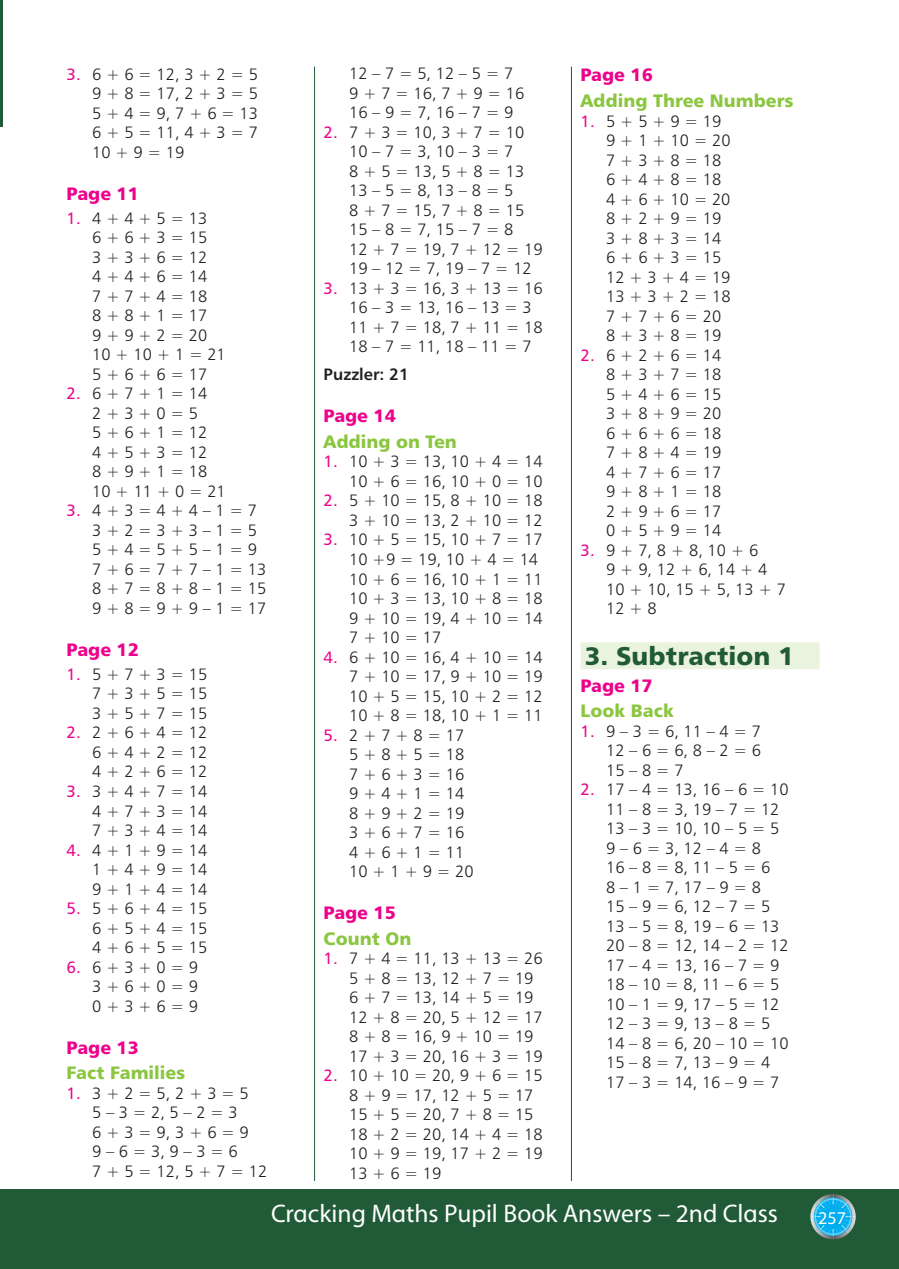
<style>
.page{position:relative;width:899px;height:1269px;background:#fff}
.page>*{position:absolute;margin:0;border:0;box-sizing:border-box;transform-origin:0 0}
.t1{font:25.5px "GHI Myriad";color:#fff}
.Questions_heading{font:25.5px "Humanist 777 BT Black B";color:#205a36}
.t2{font:18px "Humanist 777 BT Black B";color:#8bc640}
.Page_no{font:18px "Humanist 777 BT Black B";color:#ed028c}
.Folio{font:18px "GHI Myriad";color:#fff}
.t3{font:16.5px/19.5px "Humanist 777 BT Light B";color:#231f20}
.t4{font:16.5px "Humanist 777 BT Bold B";color:#231f20}
.s1{font-family:"Humanist 777 BT Roman B";color:#ed028c}
</style>
<div class="page">
<div style="left:3px;top:1189px;width:896px;height:80px;background:#205a36"></div>
<svg style="left:810px;top:1194px;width:45px;height:45px"></svg>
<hr style="left:0;top:1189px;width:3px;height:80px;background:#205a36">
<hr style="left:0;top:0;width:3px;height:127px;background:#205a36">
<hr style="left:571px;top:67px;width:1px;height:1114px;background:#205a36">
<hr style="left:314px;top:67px;width:1px;height:1114px;background:#205a36">
<div style="left:580px;top:642px;width:239px;height:27px;background:#eaf3de"></div>
<p class="t3" style="left:67px;top:64px;width:193px"><span class="s1">3.</span> 6 + 6 = 12, 3 + 2 = 5</p>
<p class="t3" style="left:92px;top:84px;width:167px">9 + 8 = 17, 2 + 3 = 5</p>
<p class="t3" style="left:92px;top:103px;width:167px">5 + 4 = 9, 7 + 6 = 13</p>
<p class="t3" style="left:92px;top:123px;width:167px">6 + 5 = 11, 4 + 3 = 7</p>
<p class="t3" style="left:92px;top:142px;width:94px">10 + 9 = 19</p>
<p class="Page_no" style="left:67px;top:182px;width:74px">Page 11</p>
<p class="t3" style="left:92px;top:208px;width:117px;text-align:justify;text-indent:-26px"><span class="s1">1.</span> 4 + 4 + 5 = 13<br>6 + 6 + 3 = 15<br>3 + 3 + 6 = 12</p>
<p class="t3" style="left:92px;top:266px;width:117px">4 + 4 + 6 = 14</p>
<p class="t3" style="left:92px;top:286px;width:117px">7 + 7 + 4 = 18</p>
<p class="t3" style="left:92px;top:305px;width:117px">8 + 8 + 1 = 17</p>
<p class="t3" style="left:92px;top:325px;width:117px">9 + 9 + 2 = 20</p>
<p class="t3" style="left:92px;top:344px;width:135px">10 + 10 + 1 = 21</p>
<p class="t3" style="left:92px;top:364px;width:117px">5 + 6 + 6 = 17</p>
<p class="t3" style="left:92px;top:383px;width:117px;text-indent:-26px"><span class="s1">2.</span> 6 + 7 + 1 = 14<br>2 + 3 + 0 = 5<br>5 + 6 + 1 = 12</p>
<p class="t3" style="left:92px;top:442px;width:135px">4 + 5 + 3 = 12<br>8 + 9 + 1 = 18<br>10 + 11 + 0 = 21</p>
<p class="t3" style="left:67px;top:500px;width:192px;text-align:right"><span class="s1">3.</span> 4 + 3 = 4 + 4 – 1 = 7<br>3 + 2 = 3 + 3 – 1 = 5</p>
<p class="t3" style="left:92px;top:539px;width:176px">5 + 4 = 5 + 5 – 1 = 9<br>7 + 6 = 7 + 7 – 1 = 13</p>
<p class="t3" style="left:92px;top:578px;width:176px">8 + 7 = 8 + 8 – 1 = 15<br>9 + 8 = 9 + 9 – 1 = 17</p>
<p class="Page_no" style="left:67px;top:638px;width:74px">Page 12</p>
<p class="t3" style="left:92px;top:664px;width:117px;text-align:justify;text-indent:-26px"><span class="s1">1.</span> 5 + 7 + 3 = 15<br>7 + 3 + 5 = 15<br>3 + 5 + 7 = 15</p>
<p class="t3" style="left:92px;top:722px;width:117px;text-align:justify;text-indent:-26px"><span class="s1">2.</span> 2 + 6 + 4 = 12<br>6 + 4 + 2 = 12<br>4 + 2 + 6 = 12</p>
<p class="t3" style="left:92px;top:781px;width:117px;text-align:justify;text-indent:-26px"><span class="s1">3.</span> 3 + 4 + 7 = 14<br>4 + 7 + 3 = 14<br>7 + 3 + 4 = 14</p>
<p class="t3" style="left:92px;top:839px;width:117px;text-align:justify;text-indent:-26px"><span class="s1">4.</span> 4 + 1 + 9 = 14<br>1 + 4 + 9 = 14<br>9 + 1 + 4 = 14</p>
<p class="t3" style="left:92px;top:898px;width:117px;text-align:justify;text-indent:-26px"><span class="s1">5.</span> 5 + 6 + 4 = 15<br>6 + 5 + 4 = 15<br>4 + 6 + 5 = 15</p>
<p class="t3" style="left:92px;top:956px;width:107px;text-align:justify;text-indent:-26px"><span class="s1">6.</span> 6 + 3 + 0 = 9<br>3 + 6 + 0 = 9<br>0 + 3 + 6 = 9</p>
<p class="Page_no" style="left:67px;top:1035px;width:74px">Page 13</p>
<p class="t2" style="left:67px;top:1061px;width:120px">Fact Families</p>
<p class="t3" style="left:92px;top:1083px;width:158px;text-indent:-26px"><span class="s1">1.</span> 3 + 2 = 5, 2 + 3 = 5<br>5 – 3 = 2, 5 – 2 = 3</p>
<p class="t3" style="left:92px;top:1122px;width:158px">6 + 3 = 9, 3 + 6 = 9<br>9 – 6 = 3, 9 – 3 = 6</p>
<p class="t3" style="left:92px;top:1161px;width:177px">7 + 5 = 12, 5 + 7 = 12</p>
<p class="t3" style="left:349px;top:64px;width:166px">12 – 7 = 5, 12 – 5 = 7</p>
<p class="t3" style="left:349px;top:83px;width:177px">9 + 7 = 16, 7 + 9 = 16<br>16 – 9 = 7, 16 – 7 = 9</p>
<p class="t3" style="left:349px;top:122px;width:177px;text-indent:-26px"><span class="s1">2.</span> 7 + 3 = 10, 3 + 7 = 10<br>10 – 7 = 3, 10 – 3 = 7</p>
<p class="t3" style="left:349px;top:161px;width:177px">8 + 5 = 13, 5 + 8 = 13<br>13 – 5 = 8, 13 – 8 = 5</p>
<p class="t3" style="left:349px;top:200px;width:177px">8 + 7 = 15, 7 + 8 = 15<br>15 – 8 = 7, 15 – 7 = 8</p>
<p class="t3" style="left:349px;top:239px;width:195px">12 + 7 = 19, 7 + 12 = 19</p>
<p class="t3" style="left:349px;top:259px;width:184px">19 – 12 = 7, 19 – 7 = 12</p>
<p class="t3" style="left:349px;top:278px;width:195px;text-indent:-26px"><span class="s1">3.</span> 13 + 3 = 16, 3 + 13 = 16<br>16 – 3 = 13, 16 – 13 = 3</p>
<p class="t3" style="left:349px;top:317px;width:195px">11 + 7 = 18, 7 + 11 = 18<br>18 – 7 = 11, 18 – 11 = 7</p>
<p class="t4" style="left:324px;top:364px;width:87px">Puzzler: 21</p>
<p class="Page_no" style="left:324px;top:404px;width:74px">Page 14</p>
<p class="t2" style="left:324px;top:430px;width:135px">Adding on Ten</p>
<p class="t3" style="left:324px;top:452px;width:221px;text-align:right"><span class="s1">1.</span> 10 + 3 = 13, 10 + 4 = 14<br>10 + 6 = 16, 10 + 0 = 10</p>
<p class="t3" style="left:324px;top:491px;width:221px;text-align:right"><span class="s1">2.</span> 5 + 10 = 15, 8 + 10 = 18<br>3 + 10 = 13, 2 + 10 = 12</p>
<p class="t3" style="left:349px;top:530px;width:195px;text-indent:-26px"><span class="s1">3.</span> 10 + 5 = 15, 10 + 7 = 17<br>10 +9 = 19, 10 + 4 = 14<br>10 + 6 = 16, 10 + 1 = 11<br>10 + 3 = 13, 10 + 8 = 18<br>9 + 10 = 19, 4 + 10 = 14<br>7 + 10 = 17</p>
<p class="t3" style="left:324px;top:647px;width:221px;text-align:right"><span class="s1">4.</span> 6 + 10 = 16, 4 + 10 = 14<br>7 + 10 = 17, 9 + 10 = 19</p>
<p class="t3" style="left:349px;top:686px;width:195px">10 + 5 = 15, 10 + 2 = 12<br>10 + 8 = 18, 10 + 1 = 11</p>
<p class="t3" style="left:349px;top:725px;width:126px;text-indent:-26px"><span class="s1">5.</span> 2 + 7 + 8 = 17<br>5 + 8 + 5 = 18<br>7 + 6 + 3 = 16<br>9 + 4 + 1 = 14<br>8 + 9 + 2 = 19<br>3 + 6 + 7 = 16<br>4 + 6 + 1 = 11<br>10 + 1 + 9 = 20</p>
<p class="Page_no" style="left:324px;top:901px;width:74px">Page 15</p>
<p class="t2" style="left:324px;top:926px;width:89px">Count On</p>
<p class="t3" style="left:349px;top:948px;width:195px;text-indent:-26px"><span class="s1">1.</span> 7 + 4 = 11, 13 + 13 = 26<br>5 + 8 = 13, 12 + 7 = 19</p>
<p class="t3" style="left:349px;top:987px;width:195px">6 + 7 = 13, 14 + 5 = 19<br>12 + 8 = 20, 5 + 12 = 17</p>
<p class="t3" style="left:349px;top:1026px;width:195px">8 + 8 = 16, 9 + 10 = 19<br>17 + 3 = 20, 16 + 3 = 19</p>
<p class="t3" style="left:349px;top:1065px;width:195px;text-indent:-26px"><span class="s1">2.</span> 10 + 10 = 20, 9 + 6 = 15<br>8 + 9 = 17, 12 + 5 = 17<br>15 + 5 = 20, 7 + 8 = 15<br>18 + 2 = 20, 14 + 4 = 18<br>10 + 9 = 19, 17 + 2 = 19<br>13 + 6 = 19</p>
<p class="Page_no" style="left:580px;top:63px;width:74px">Page 16</p>
<p class="t2" style="left:580px;top:89px;width:214px">Adding Three Numbers</p>
<p class="t3" style="left:606px;top:111px;width:126px;text-indent:-26px"><span class="s1">1.</span> 5 + 5 + 9 = 19<br>9 + 1 + 10 = 20<br>7 + 3 + 8 = 18<br>6 + 4 + 8 = 18</p>
<p class="t3" style="left:606px;top:189px;width:126px">4 + 6 + 10 = 20<br>8 + 2 + 9 = 19</p>
<p class="t3" style="left:606px;top:228px;width:117px">3 + 8 + 3 = 14<br>6 + 6 + 3 = 15</p>
<p class="t3" style="left:606px;top:267px;width:126px">12 + 3 + 4 = 19<br>13 + 3 + 2 = 18<br>7 + 7 + 6 = 20<br>8 + 3 + 8 = 19</p>
<p class="t3" style="left:606px;top:345px;width:117px;text-align:justify;text-indent:-26px"><span class="s1">2.</span> 6 + 2 + 6 = 14<br>8 + 3 + 7 = 18<br>5 + 4 + 6 = 15<br>3 + 8 + 9 = 20<br>6 + 6 + 6 = 18<br>7 + 8 + 4 = 19<br>4 + 7 + 6 = 17<br>9 + 8 + 1 = 18<br>2 + 9 + 6 = 17<br>0 + 5 + 9 = 14</p>
<p class="t3" style="left:580px;top:540px;width:179px"><span class="s1">3.</span> 9 + 7, 8 + 8, 10 + 6</p>
<p class="t3" style="left:606px;top:559px;width:163px">9 + 9, 12 + 6, 14 + 4</p>
<p class="t3" style="left:606px;top:579px;width:181px">10 + 10, 15 + 5, 13 + 7<br>12 + 8</p>
<p class="Questions_heading" style="left:585px;top:640px;width:211px">3. Subtraction 1</p>
<p class="Page_no" style="left:580px;top:674px;width:74px">Page 17</p>
<p class="t2" style="left:580px;top:699px;width:95px">Look Back</p>
<p class="t3" style="left:606px;top:721px;width:156px;text-align:justify;text-indent:-26px"><span class="s1">1.</span> 9 – 3 = 6, 11 – 4 = 7<br>12 – 6 = 6, 8 – 2 = 6<br>15 – 8 = 7</p>
<p class="t3" style="left:606px;top:779px;width:184px;text-indent:-26px"><span class="s1">2.</span> 17 – 4 = 13, 16 – 6 = 10<br>11 – 8 = 3, 19 – 7 = 12</p>
<p class="t3" style="left:606px;top:818px;width:175px">13 – 3 = 10, 10 – 5 = 5<br>9 – 6 = 3, 12 – 4 = 8</p>
<p class="t3" style="left:606px;top:857px;width:166px">16 – 8 = 8, 11 – 5 = 6<br>8 – 1 = 7, 17 – 9 = 8</p>
<p class="t3" style="left:606px;top:896px;width:175px">15 – 9 = 6, 12 – 7 = 5<br>13 – 5 = 8, 19 – 6 = 13</p>
<p class="t3" style="left:606px;top:935px;width:184px">20 – 8 = 12, 14 – 2 = 12<br>17 – 4 = 13, 16 – 7 = 9</p>
<p class="t3" style="left:606px;top:974px;width:175px">18 – 10 = 8, 11 – 6 = 5<br>10 – 1 = 9, 17 – 5 = 12</p>
<p class="t3" style="left:606px;top:1013px;width:184px">12 – 3 = 9, 13 – 8 = 5<br>14 – 8 = 6, 20 – 10 = 10</p>
<p class="t3" style="left:606px;top:1052px;width:175px">15 – 8 = 7, 13 – 9 = 4<br>17 – 3 = 14, 16 – 9 = 7</p>
<h1 class="t1" style="left:271px;top:1200px;width:508px">Cracking Maths Pupil Book Answers – 2nd Class</h1>
<p class="Folio" style="left:818px;top:1208px;width:29px">257</p>
</div>
